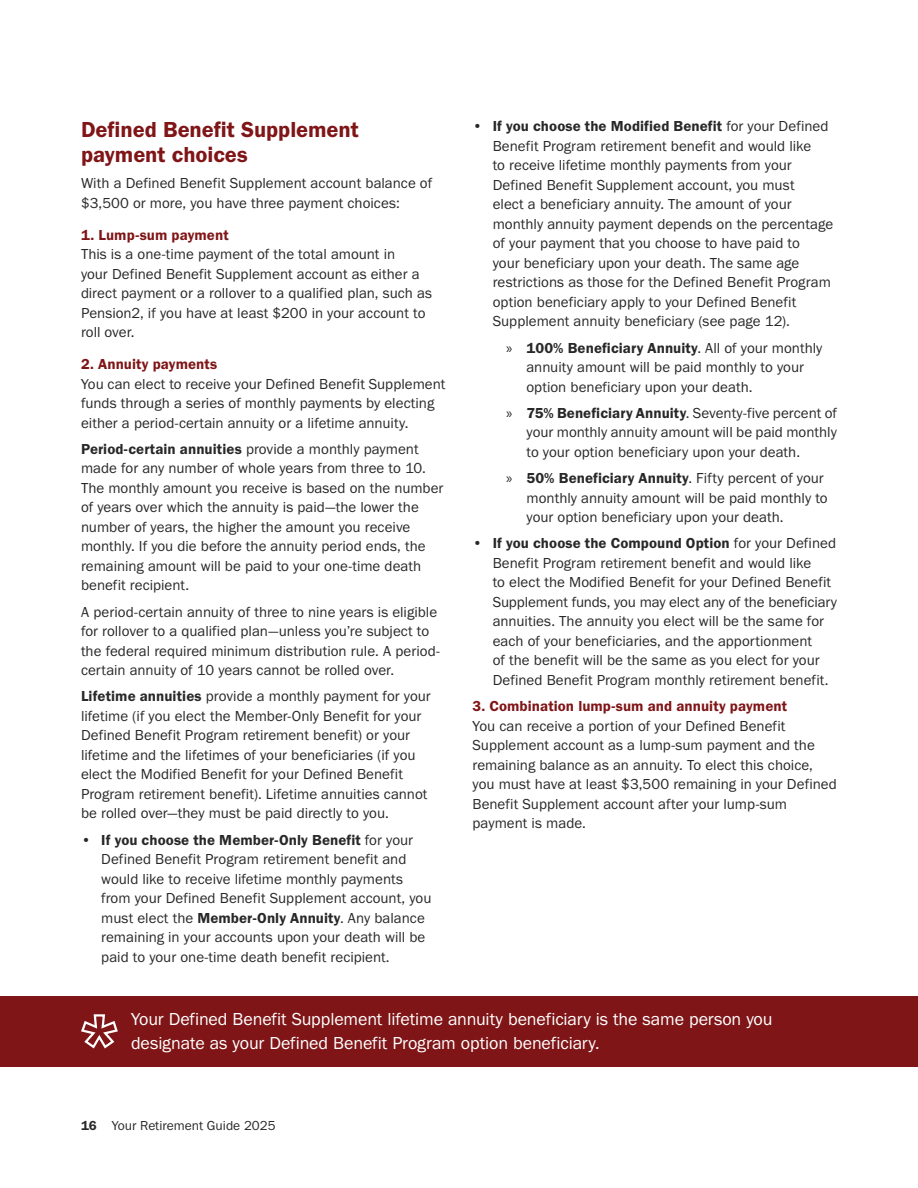
<style>
.page{position:relative;width:918px;height:1188px;background:#fff}
.page>*{position:absolute;margin:0;border:0;box-sizing:border-box;transform-origin:0 0}
.t1{font:22.5px/25.5px "Franklin Gothic URW Dem";letter-spacing:-.005em;color:#7f1517}
.t2{font:18px/24px "Franklin Gothic URW Boo";letter-spacing:-.005em;color:#fff}
.t3{font:15px/19.5px "Franklin Gothic URW Boo";color:#292829}
.t4{font:15px "Franklin Gothic URW Dem";letter-spacing:.005em;color:#7f1517}
.t5{font:13.5px "Franklin Gothic URW Boo";color:#292829}
.s1{font-family:"Franklin Gothic URW Dem"}
.s2{font-family:"Myriad Pro"}
</style>
<div class="page">
<div style="left:0;top:996px;width:918px;height:70px;background:#7f1517"></div>
<svg style="left:81px;top:1014px;width:37px;height:35px"></svg>
<h3 class="t1" style="left:81px;top:116px;width:279px">Defined Benefit Supplement payment choices</h3>
<p class="t3" style="left:81px;top:173px;width:353px">With a Defined Benefit Supplement account balance of $3,500 or more, you have three payment choices:</p>
<h4 class="t4" style="left:81px;top:225px;width:149px">1. Lump-sum payment</h4>
<p class="t3" style="left:81px;top:244px;width:353px">This is a one-time payment of the total amount in<br>your Defined Benefit Supplement account as either a direct payment or a rollover to a qualified plan, such as Pension2, if you have at least $200 in your account to roll over.</p>
<h4 class="t4" style="left:81px;top:355px;width:138px">2. Annuity payments</h4>
<p class="t3" style="left:81px;top:374px;width:366px">You can elect to receive your Defined Benefit Supplement funds through a series of monthly payments by electing either a period-certain annuity or a lifetime annuity.</p>
<p class="t3" style="left:81px;top:439px;width:364px"><span class="s1">Period-certain annuities</span> provide a monthly payment made for any number of whole years from three to 10.<br>The monthly amount you receive is based on the number of years over which the annuity is paid—the lower the number of years, the higher the amount you receive monthly. If you die before the annuity period ends, the remaining amount will be paid to your one-time death benefit recipient.</p>
<p class="t3" style="left:81px;top:602px;width:360px">A period-certain annuity of three to nine years is eligible for rollover to a qualified plan—unless you’re subject to the federal required minimum distribution rule. A period&shy;certain annuity of 10 years cannot be rolled over.</p>
<p class="t3" style="left:81px;top:686px;width:351px"><span class="s1">Lifetime annuities</span> provide a monthly payment for your lifetime (if you elect the Member-Only Benefit for your Defined Benefit Program retirement benefit) or your lifetime and the lifetimes of your beneficiaries (if you elect the Modified Benefit for your Defined Benefit Program retirement benefit). Lifetime annuities cannot be rolled over—they must be paid directly to you.</p>
<p class="t3" style="left:101px;top:830px;width:332px;text-indent:-20px">• <span class="s1">If you choose the Member-Only Benefit</span> for your Defined Benefit Program retirement benefit and would like to receive lifetime monthly payments from your Defined Benefit Supplement account, you must elect the <span class="s1">Member-Only Annuity</span>. Any balance remaining in your accounts upon your death will be paid to your one-time death benefit recipient.</p>
<p class="t3" style="left:493px;top:116px;width:342px;text-indent:-20px">• <span class="s1">If you choose the Modified Benefit</span> for your Defined Benefit Program retirement benefit and would like<br>to receive lifetime monthly payments from your Defined Benefit Supplement account, you must<br>elect a beneficiary annuity. The amount of your monthly annuity payment depends on the percentage of your payment that you choose to have paid to<br>your beneficiary upon your death. The same age restrictions as those for the Defined Benefit Program option beneficiary apply to your Defined Benefit Supplement annuity beneficiary (see page 12).</p>
<p class="t3" style="left:526px;top:338px;width:297px;text-indent:-20px"><span class="s2">»</span> <span class="s1">100% Beneficiary Annuity</span>. All of your monthly annuity amount will be paid monthly to your option beneficiary upon your death.</p>
<p class="t3" style="left:526px;top:403px;width:312px;text-align:justify;text-indent:-20px"><span class="s2">»</span> <span class="s1">75% Beneficiary Annuity</span>. Seventy-five percent of your monthly annuity amount will be paid monthly to your option beneficiary upon your death.</p>
<p class="t3" style="left:526px;top:468px;width:303px;text-indent:-20px"><span class="s2">»</span> <span class="s1">50% Beneficiary Annuity</span>. Fifty percent of your monthly annuity amount will be paid monthly to your option beneficiary upon your death.</p>
<p class="t3" style="left:493px;top:533px;width:346px;text-indent:-20px">• <span class="s1">If you choose the Compound Option</span> for your Defined Benefit Program retirement benefit and would like<br>to elect the Modified Benefit for your Defined Benefit Supplement funds, you may elect any of the beneficiary annuities. The annuity you elect will be the same for each of your beneficiaries, and the apportionment<br>of the benefit will be the same as you elect for your Defined Benefit Program monthly retirement benefit.</p>
<h4 class="t4" style="left:472px;top:697px;width:316px">3. Combination lump-sum and annuity payment</h4>
<p class="t3" style="left:472px;top:716px;width:366px">You can receive a portion of your Defined Benefit Supplement account as a lump-sum payment and the remaining balance as an annuity. To elect this choice, you must have at least $3,500 remaining in your Defined Benefit Supplement account after your lump-sum payment is made.</p>
<p class="t2" style="left:131px;top:1007px;width:643px">Your Defined Benefit Supplement lifetime annuity beneficiary is the same person you designate as your Defined Benefit Program option beneficiary.</p>
<p class="t5" style="left:81px;top:1117px;width:196px"><span class="s1">16</span> Your Retirement Guide 2025</p>
</div>
